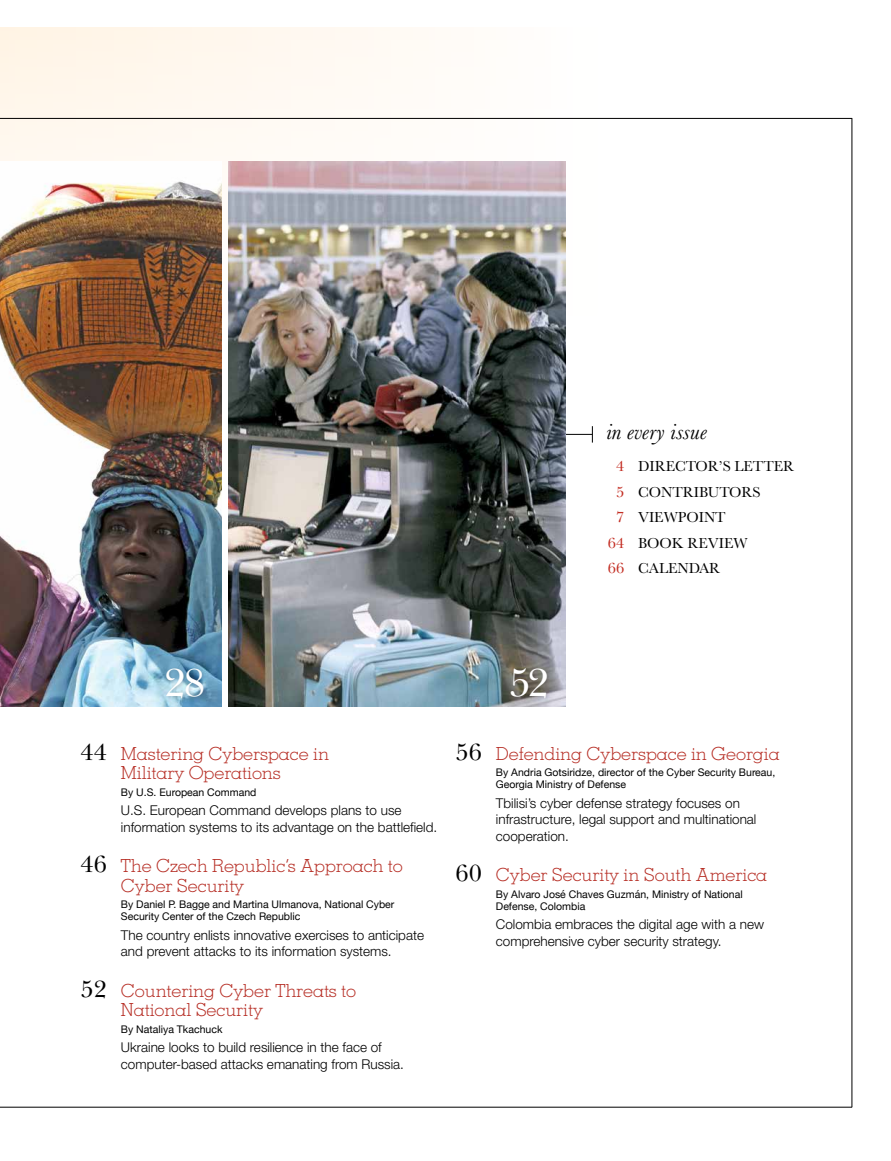
<style>
.page{position:relative;width:891px;height:1161px;background:#fff}
.page>*{position:absolute;margin:0;border:0;box-sizing:border-box;transform-origin:0 0}
.t1{font:39.9px "Baskerville Cyr LT Std Upright";color:#fff}
.t2{font:italic 22.5px "Baskerville";letter-spacing:.01em;color:#000}
.t3{font:300 18px/19.5px "Memphis LT Std";letter-spacing:-.005em;color:#b62d24}
.t4{font:15px/25.5px "Baskerville";color:#000}
.t5{font:15px/25.5px "Baskerville Cyr LT Std Upright";color:#c32d22;text-align:center}
.t6{font:300 13.5px/16.5px "Helvetica Neue LT Std";color:#000}
.t7{font:10.5px/12px "Helvetica Neue";color:#000}
.s1{font-family:"Baskerville Cyr LT Std Upright";font-weight:400;font-size:24px;color:#000}
</style>
<div class="page">
<svg style="left:0;top:27px;width:598px;height:416px"></svg>
<hr style="left:507px;top:434px;width:85px;height:1px;background:#000">
<svg style="left:592px;top:426px;width:1px;height:17px"></svg>
<img style="left:0;top:162px;width:222px;height:545px">
<div style="left:164px;top:666px;width:44px;height:36px;background:#000;opacity:.2"></div>
<img style="left:228px;top:162px;width:338px;height:545px">
<div style="left:509px;top:666px;width:42px;height:36px;background:#000;opacity:.2"></div>
<hr style="left:852px;top:118px;width:1px;height:989px;background:#000">
<hr style="left:0;top:1107px;width:852px;height:1px;background:#000">
<hr style="left:0;top:118px;width:852px;height:1px;background:#000">
<h1 class="t1" style="left:164px;top:661px;width:43px">28</h1>
<h1 class="t1" style="left:509px;top:661px;width:42px">52</h1>
<h2 class="t2" style="left:606px;top:417px;width:102px">in every issue</h2>
<p class="t5" style="left:608px;top:454px;width:18px">4<br>5<br>7<br>64<br>66</p>
<p class="t4" style="left:638px;top:454px;width:158px">DIRECTOR’S LETTER<br>CONTRIBUTORS<br>VIEWPOINT<br>BOOK REVIEW<br>CALENDAR</p>
<h3 class="t3" style="left:80px;top:743px;width:250px;text-align:center"><span class="s1">44</span> Mastering Cyberspace in<br>Military Operations</h3>
<p class="t7" style="left:121px;top:786px;width:137px">By U.S. European Command</p>
<p class="t6" style="left:121px;top:802px;width:318px">U.S. European Command develops plans to use information systems to its advantage on the battlefield.</p>
<h3 class="t3" style="left:121px;top:856px;width:283px;text-indent:-41px"><span class="s1">46</span> The Czech Republic’s Approach to<br>Cyber Security</h3>
<p class="t7" style="left:121px;top:899px;width:275px">By Daniel P. Bagge and Martina Ulmanova, National Cyber<br>Security Center of the Czech Republic</p>
<p class="t6" style="left:121px;top:926px;width:305px">The country enlists innovative exercises to anticipate and prevent attacks to its information systems.</p>
<h3 class="t3" style="left:121px;top:980px;width:237px;text-indent:-41px"><span class="s1">52</span> Countering Cyber Threats to<br>National Security</h3>
<p class="t7" style="left:121px;top:1023px;width:103px">By Nataliya Tkachuck</p>
<p class="t6" style="left:121px;top:1039px;width:285px">Ukraine looks to build resilience in the face of computer-based attacks emanating from Russia.</p>
<h3 class="t3" style="left:455px;top:743px;width:326px"><span class="s1">56</span> Defending Cyberspace in Georgia</h3>
<p class="t7" style="left:496px;top:767px;width:281px">By Andria Gotsiridze, director of the Cyber Security Bureau,<br>Georgia Ministry of Defense</p>
<p class="t6" style="left:496px;top:794px;width:262px">Tbilisi’s cyber defense strategy focuses on infrastructure, legal support and multinational cooperation.</p>
<h3 class="t3" style="left:455px;top:865px;width:313px"><span class="s1">60</span> Cyber Security in South America</h3>
<p class="t7" style="left:496px;top:888px;width:248px">By Alvaro José Chaves Guzmán, Ministry of National<br>Defense, Colombia</p>
<p class="t6" style="left:496px;top:916px;width:270px">Colombia embraces the digital age with a new comprehensive cyber security strategy.</p>
</div>
